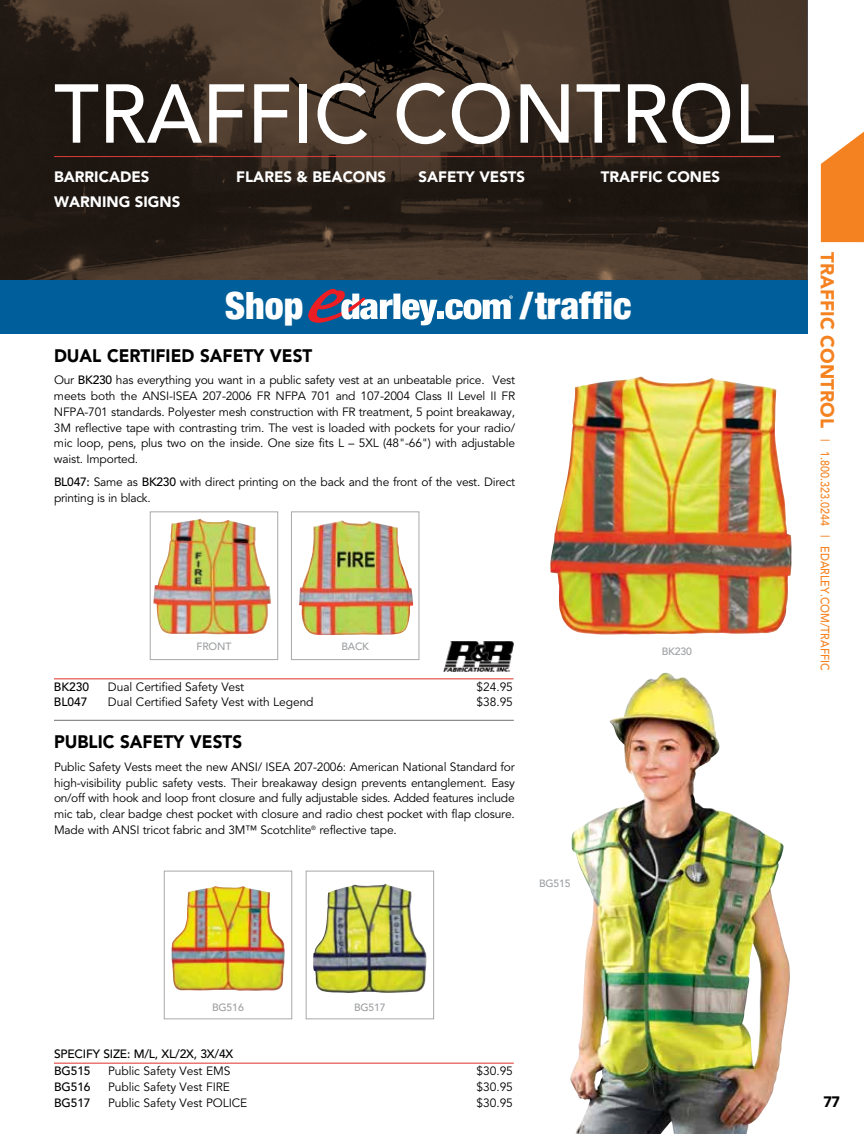
<style>
.page{position:relative;width:864px;height:1134px;background:#fff}
.page>*{position:absolute;margin:0;border:0;box-sizing:border-box;transform-origin:0 0}
.t1{font:500 82.5px "Avenir";color:#fff;scale:.95 1}
.t2{font:40.5px "Sans Black Condensed DTC";color:#fff}
.t3{font:900 18px "Avenir";color:#000;scale:.95 1}
.t4{font:900 15px "Avenir";color:#fff}
.t5{font:900 15px "Avenir";color:#000;scale:.95 1}
.t6{font:12px/15.8px "Avenir";letter-spacing:-.015em;color:#000;text-align:justify}
.t7{font:500 12px "Avenir";letter-spacing:-.005em;color:#000}
.t8{font:500 12px "Avenir";color:#f58220;scale:.9 1}
.t9{font:500 10.5px "Avenir";letter-spacing:-.015em;color:#9d9fa2}
.s1{font-weight:500}
.s2{font-weight:900;font-size:18.75px}
</style>
<div class="page">
<svg style="left:821px;top:131px;width:43px;height:111px"></svg>
<hr style="left:54px;top:1063px;width:460px;height:1px;background:#e03128">
<hr style="left:54px;top:720px;width:460px;height:1px;background:#6d6e71">
<hr style="left:54px;top:678px;width:460px;height:1px;background:#e03128">
<img style="left:550px;top:377px;width:242px;height:258px">
<img style="left:313px;top:884px;width:114px;height:109px">
<div style="left:306px;top:871px;width:128px;height:148px;border:1px solid #a7a9ac"></div>
<img style="left:171px;top:886px;width:52px;height:105px">
<div style="left:164px;top:871px;width:128px;height:148px;border:1px solid #a7a9ac"></div>
<img style="left:0;top:0;width:807px;height:280px">
<hr style="left:54px;top:156px;width:726px;height:1px;background:#dd3e3a">
<div style="left:0;top:280px;width:807px;height:54px;background:#005f9a"></div>
<div style="left:393px;top:294px;width:7px;height:25px;background:#fff"></div>
<svg style="left:402px;top:299px;width:36px;height:26px"></svg>
<div style="left:437px;top:312px;width:6px;height:7px;background:#fff"></div>
<svg style="left:308px;top:289px;width:85px;height:34px"></svg>
<svg style="left:445px;top:295px;width:68px;height:24px"></svg>
<img style="left:570px;top:678px;width:220px;height:456px">
<div style="left:291px;top:511px;width:128px;height:149px;border:1px solid #a7a9ac"></div>
<img style="left:153px;top:519px;width:118px;height:115px">
<div style="left:150px;top:511px;width:128px;height:149px;border:1px solid #a7a9ac"></div>
<img style="left:299px;top:521px;width:114px;height:114px">
<img style="left:443px;top:641px;width:70px;height:30px">
<h1 class="t1" style="left:54px;top:66px;width:760px">TRAFFIC CONTROL</h1>
<p class="t4" style="left:54px;top:168px;width:97px">BARRICADES</p>
<p class="t4" style="left:236px;top:168px;width:151px">FLARES &amp; BEACONS</p>
<p class="t4" style="left:419px;top:168px;width:108px">SAFETY VESTS</p>
<p class="t4" style="left:601px;top:168px;width:121px">TRAFFIC CONES</p>
<p class="t4" style="left:54px;top:193px;width:128px">WARNING SIGNS</p>
<h2 class="t2" style="left:225px;top:281px;width:80px">Shop</h2>
<h2 class="t2" style="left:520px;top:281px;width:113px">/traffic</h2>
<h3 class="t3" style="left:54px;top:345px;width:273px">DUAL CERTIFIED SAFETY VEST</h3>
<p class="t6" style="left:54px;top:373px;width:463px">Our <span class="s1">BK230</span> has everything you want in a public safety vest at an unbeatable price. Vest meets both the ANSI-ISEA 207-2006 FR NFPA 701 and 107-2004 Class II Level II FR NFPA-701 standards. Polyester mesh construction with FR treatment, 5 point breakaway, 3M reflective tape with contrasting trim. The vest is loaded with pockets for your radio/ mic loop, pens, plus two on the inside. One size fits L – 5XL (48"-66") with adjustable waist. Imported.</p>
<p class="t6" style="left:54px;top:474px;width:463px"><span class="s1">BL047:</span> Same as <span class="s1">BK230</span> with direct printing on the back and the front of the vest. Direct printing is in black.</p>
<p class="t9" style="left:197px;top:640px;width:36px">FRONT</p>
<p class="t9" style="left:341px;top:640px;width:29px">BACK</p>
<p class="t7" style="left:54px;top:680px;width:37px">BK230</p>
<p class="t6" style="left:108px;top:679px;width:138px">Dual Certified Safety Vest</p>
<p class="t6" style="left:477px;top:679px;width:38px">$24.95</p>
<p class="t7" style="left:54px;top:695px;width:35px">BL047</p>
<p class="t6" style="left:108px;top:695px;width:207px">Dual Certified Safety Vest with Legend</p>
<p class="t6" style="left:477px;top:695px;width:38px">$38.95</p>
<h3 class="t3" style="left:54px;top:731px;width:200px">PUBLIC SAFETY VESTS</h3>
<p class="t6" style="left:54px;top:759px;width:462px">Public Safety Vests meet the new ANSI/ ISEA 207-2006: American National Standard for high-visibility public safety vests. Their breakaway design prevents entanglement. Easy on/off with hook and loop front closure and fully adjustable sides. Added features include mic tab, clear badge chest pocket with closure and radio chest pocket with flap closure.<br>Made with ANSI tricot fabric and 3M™ Scotchlite<sup>®</sup> reflective tape.</p>
<p class="t9" style="left:539px;top:877px;width:33px">BG515</p>
<p class="t9" style="left:662px;top:645px;width:32px">BK230</p>
<p class="t8" style="left:832px;top:252px;width:466px;rotate:90deg"><span class="s2">TRAFFIC CONTROL</span> | 1.800.323.0244 | EDARLEY.COM/TRAFFIC</p>
<p class="t9" style="left:212px;top:1001px;width:33px">BG516</p>
<p class="t9" style="left:354px;top:1001px;width:33px">BG517</p>
<p class="t7" style="left:54px;top:1047px;width:181px">SPECIFY SIZE: M/L, XL/2X, 3X/4X</p>
<p class="t7" style="left:54px;top:1064px;width:38px">BG515</p>
<p class="t6" style="left:108px;top:1064px;width:124px">Public Safety Vest EMS</p>
<p class="t6" style="left:477px;top:1064px;width:38px">$30.95</p>
<p class="t7" style="left:54px;top:1080px;width:38px">BG516</p>
<p class="t6" style="left:108px;top:1079px;width:123px">Public Safety Vest FIRE</p>
<p class="t6" style="left:477px;top:1079px;width:38px">$30.95</p>
<p class="t7" style="left:54px;top:1096px;width:38px">BG517</p>
<p class="t6" style="left:108px;top:1095px;width:141px">Public Safety Vest POLICE</p>
<p class="t6" style="left:477px;top:1095px;width:38px">$30.95</p>
<p class="t5" style="left:823px;top:1093px;width:19px">77</p>
</div>
